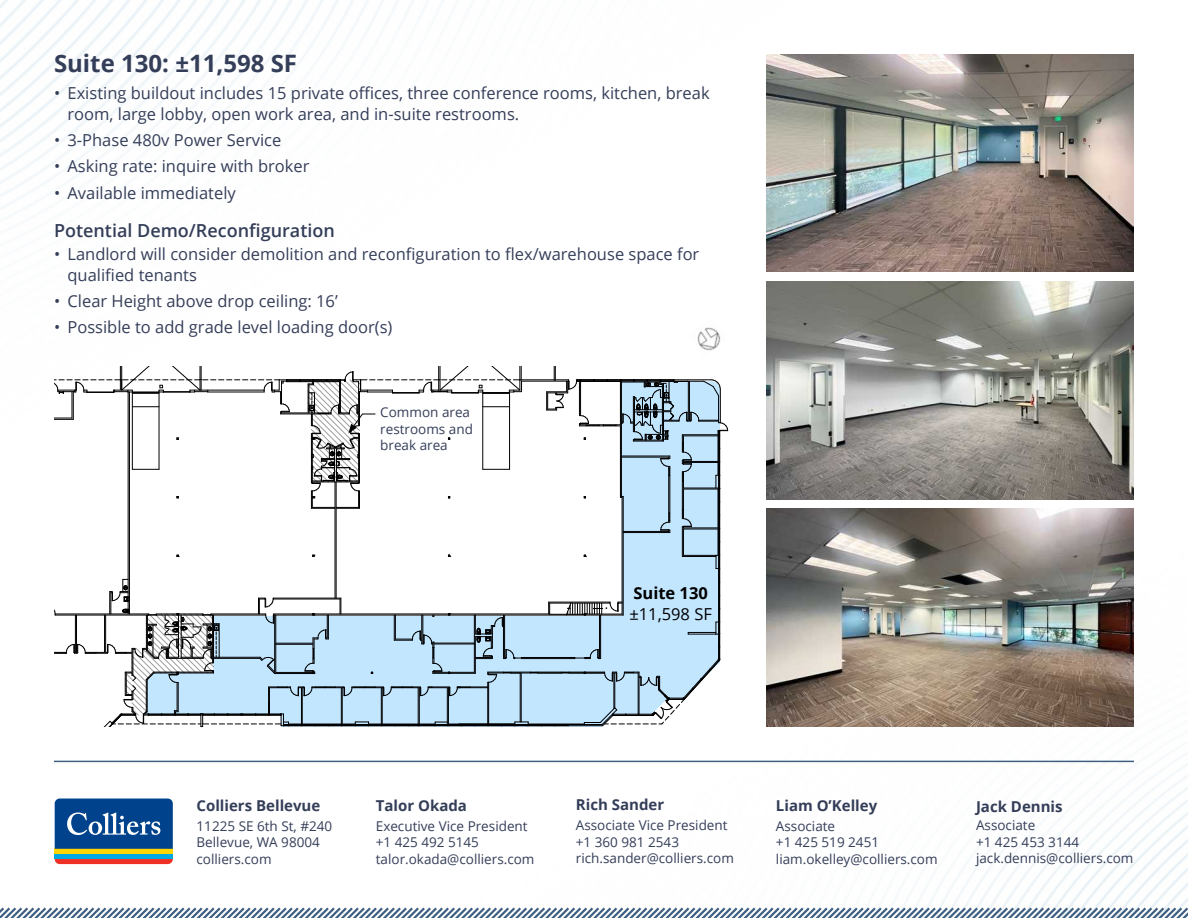
<style>
.page{position:relative;width:1188px;height:918px;background:#fff}
.page>*{position:absolute;margin:0;border:0;box-sizing:border-box;transform-origin:0 0}
.t1{font:700 24px "Open Sans";color:#353e59}
.t2{font:600 18px "Open Sans";color:#353e59}
.t3{font:16.5px/21px "Open Sans";color:#353e59}
.t4{font:16.5px "Open Sans";color:#000}
.t5{font:700 16.5px "Open Sans";color:#000}
.t6{font:700 15px "Open Sans";color:#353e59}
.t7{font:13.5px/16.5px "Open Sans";color:#353e59}
</style>
<div class="page">
<img style="left:0;top:0;width:767px;height:427px">
<img style="left:384px;top:491px;width:804px;height:414px">
<img style="left:767px;top:509px;width:367px;height:218px">
<img style="left:767px;top:281px;width:367px;height:218px">
<img style="left:767px;top:54px;width:367px;height:218px">
<img style="left:689px;top:318px;width:39px;height:39px">
<svg style="left:53px;top:797px;width:122px;height:69px"></svg>
<div style="left:55px;top:854px;width:118px;height:5px;background:#00a8e4"></div>
<div style="left:55px;top:849px;width:118px;height:5px;background:#ffd600"></div>
<svg style="left:55px;top:859px;width:118px;height:5px"></svg>
<svg style="left:55px;top:799px;width:118px;height:50px"></svg>
<svg style="left:0;top:905px;width:1188px;height:13px"></svg>
<hr style="left:54px;top:761px;width:1080px;height:1px;background:#3f6082">
<svg style="left:54px;top:366px;width:674px;height:361px"></svg>
<h1 class="t1" style="left:54px;top:47px;width:245px">Suite 130: ±11,598 SF</h1>
<p class="t3" style="left:67px;top:82px;width:644px;text-indent:-13px">• Existing buildout includes 15 private offices, three conference rooms, kitchen, break room, large lobby, open work area, and in-suite restrooms.</p>
<p class="t3" style="left:54px;top:129px;width:229px">• 3-Phase 480v Power Service</p>
<p class="t3" style="left:54px;top:155px;width:257px">• Asking rate: inquire with broker</p>
<p class="t3" style="left:54px;top:182px;width:183px">• Available immediately</p>
<p class="t2" style="left:54px;top:218px;width:282px">Potential Demo/Reconfiguration</p>
<p class="t3" style="left:67px;top:243px;width:633px;text-indent:-13px">• Landlord will consider demolition and reconfiguration to flex/warehouse space for qualified tenants</p>
<p class="t3" style="left:54px;top:290px;width:285px">• Clear Height above drop ceiling: 16’</p>
<p class="t3" style="left:54px;top:317px;width:340px">• Possible to add grade level loading door(s)</p>
<p class="t7" style="left:380px;top:404px;width:94px">Common area restrooms and break area</p>
<p class="t5" style="left:633px;top:581px;width:76px">Suite 130</p>
<p class="t4" style="left:629px;top:603px;width:84px">±11,598 SF</p>
<p class="t6" style="left:197px;top:795px;width:125px">Colliers Bellevue</p>
<p class="t7" style="left:197px;top:818px;width:137px">11225 SE 6th St, #240<br>Bellevue, WA 98004 colliers.com</p>
<p class="t6" style="left:376px;top:795px;width:93px">Talor Okada</p>
<p class="t7" style="left:376px;top:818px;width:160px">Executive Vice President +1 425 492 5145 talor.okada@colliers.com</p>
<p class="t6" style="left:576px;top:794px;width:90px">Rich Sander</p>
<p class="t7" style="left:576px;top:817px;width:160px">Associate Vice President +1 360 981 2543 rich.sander@colliers.com</p>
<p class="t6" style="left:776px;top:795px;width:103px">Liam O’Kelley</p>
<p class="t7" style="left:776px;top:818px;width:163px">Associate<br>+1 425 519 2451 liam.okelley@colliers.com</p>
<p class="t6" style="left:976px;top:796px;width:88px">Jack Dennis</p>
<p class="t7" style="left:976px;top:817px;width:159px">Associate<br>+1 425 453 3144 jack.dennis@colliers.com</p>
</div>
